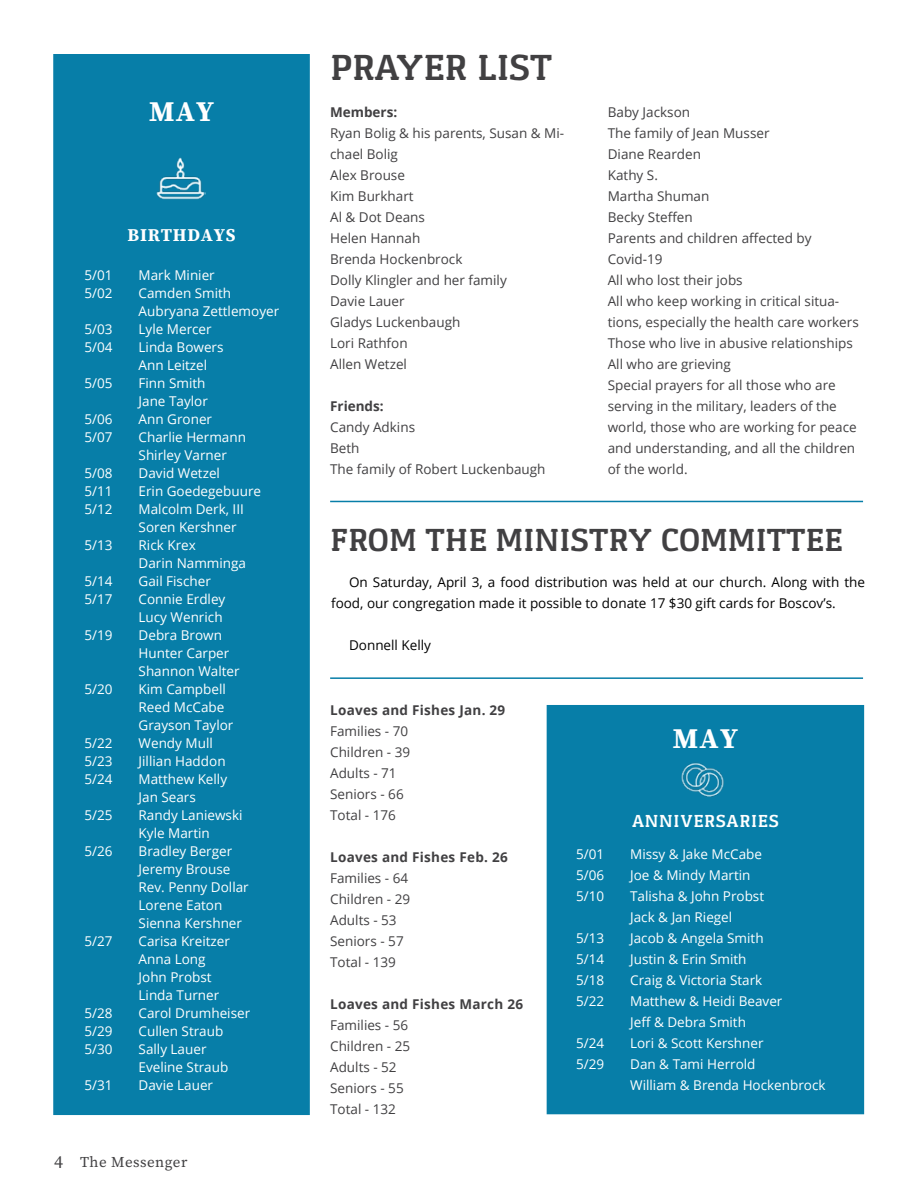
<style>
.page{position:relative;width:918px;height:1188px;background:#fff}
.page>*{position:absolute;margin:0;border:0;box-sizing:border-box;transform-origin:0 0}
.t1{font:700 37.5px "Gaspar";color:#414042}
.t2{font:700 33px "Gaspar";color:#414042}
.t3{font:700 28.5px "Source Serif Pro";letter-spacing:.04em;color:#fff}
.t4{font:700 18px "Gaspar";letter-spacing:.04em;color:#fff}
.t5{font:700 18px "Source Serif Pro";letter-spacing:.04em;color:#fff}
.t6{font:15px "Source Serif Pro";letter-spacing:.03em;color:#414042}
.t7{font:13.5px/18px "Open Sans";color:#fff}
.t8{font:13.5px/21px "Open Sans";color:#414042}
.t9{font:13.5px/21px "Open Sans";color:#000}
.t10{font:700 13.5px "Open Sans";letter-spacing:.02em;color:#414042}
.t11{font:700 13.5px "Open Sans";color:#414042}
.s1{font-size:18px}
</style>
<div class="page">
<hr style="left:330px;top:501px;width:533px;height:1px;background:#077ea8">
<div style="left:53px;top:54px;width:257px;height:1061px;background:#077ea8;border:2px solid #077ea8"></div>
<img style="left:156px;top:157px;width:50px;height:43px">
<hr style="left:330px;top:677px;width:533px;height:2px;background:#077ea8">
<div style="left:547px;top:705px;width:317px;height:409px;background:#077ea8"></div>
<img style="left:681px;top:762px;width:43px;height:35px">
<h3 class="t3" style="left:149px;top:91px;width:66px">MAY</h3>
<h3 class="t5" style="left:128px;top:222px;width:109px">BIRTHDAYS</h3>
<p class="t7" style="left:85px;top:266px;width:30px">5/01</p>
<p class="t7" style="left:139px;top:266px;width:78px">Mark Minier</p>
<p class="t7" style="left:85px;top:284px;width:30px">5/02</p>
<p class="t7" style="left:139px;top:284px;width:142px">Camden Smith<br>Aubryana Zettlemoyer</p>
<p class="t7" style="left:85px;top:320px;width:30px">5/03</p>
<p class="t7" style="left:139px;top:320px;width:75px">Lyle Mercer</p>
<p class="t7" style="left:85px;top:338px;width:30px">5/04</p>
<p class="t7" style="left:139px;top:338px;width:86px">Linda Bowers<br>Ann Leitzel</p>
<p class="t7" style="left:85px;top:374px;width:30px">5/05</p>
<p class="t7" style="left:139px;top:374px;width:71px">Finn Smith<br>Jane Taylor</p>
<p class="t7" style="left:85px;top:410px;width:30px">5/06</p>
<p class="t7" style="left:139px;top:410px;width:75px">Ann Groner</p>
<p class="t7" style="left:85px;top:428px;width:30px">5/07</p>
<p class="t7" style="left:139px;top:428px;width:109px">Charlie Hermann<br>Shirley Varner</p>
<p class="t7" style="left:85px;top:464px;width:30px">5/08</p>
<p class="t7" style="left:139px;top:464px;width:83px">David Wetzel</p>
<p class="t7" style="left:85px;top:482px;width:30px">5/11</p>
<p class="t7" style="left:139px;top:482px;width:124px">Erin Goedegebuure</p>
<p class="t7" style="left:85px;top:500px;width:30px">5/12</p>
<p class="t7" style="left:139px;top:500px;width:107px">Malcolm Derk, III<br>Soren Kershner</p>
<p class="t7" style="left:85px;top:536px;width:30px">5/13</p>
<p class="t7" style="left:139px;top:536px;width:109px">Rick Krex<br>Darin Namminga</p>
<p class="t7" style="left:85px;top:572px;width:30px">5/14</p>
<p class="t7" style="left:139px;top:572px;width:74px">Gail Fischer</p>
<p class="t7" style="left:85px;top:590px;width:30px">5/17</p>
<p class="t7" style="left:139px;top:590px;width:88px">Connie Erdley<br>Lucy Wenrich</p>
<p class="t7" style="left:85px;top:626px;width:30px">5/19</p>
<p class="t7" style="left:139px;top:626px;width:103px">Debra Brown<br>Hunter Carper<br>Shannon Walter</p>
<p class="t7" style="left:85px;top:680px;width:30px">5/20</p>
<p class="t7" style="left:139px;top:680px;width:96px">Kim Campbell<br>Reed McCabe<br>Grayson Taylor</p>
<p class="t7" style="left:85px;top:733px;width:30px">5/22</p>
<p class="t7" style="left:139px;top:733px;width:76px">Wendy Mull</p>
<p class="t7" style="left:85px;top:751px;width:30px">5/23</p>
<p class="t7" style="left:139px;top:751px;width:89px">Jillian Haddon</p>
<p class="t7" style="left:85px;top:769px;width:30px">5/24</p>
<p class="t7" style="left:139px;top:769px;width:90px">Matthew Kelly<br>Jan Sears</p>
<p class="t7" style="left:85px;top:805px;width:30px">5/25</p>
<p class="t7" style="left:139px;top:805px;width:105px">Randy Laniewski<br>Kyle Martin</p>
<p class="t7" style="left:85px;top:841px;width:30px">5/26</p>
<p class="t7" style="left:139px;top:841px;width:112px">Bradley Berger<br>Jeremy Brouse<br>Rev. Penny Dollar<br>Lorene Eaton<br>Sienna Kershner</p>
<p class="t7" style="left:85px;top:931px;width:30px">5/27</p>
<p class="t7" style="left:139px;top:931px;width:93px">Carisa Kreitzer<br>Anna Long<br>John Probst<br>Linda Turner</p>
<p class="t7" style="left:85px;top:1003px;width:30px">5/28</p>
<p class="t7" style="left:139px;top:1003px;width:113px">Carol Drumheiser</p>
<p class="t7" style="left:85px;top:1021px;width:30px">5/29</p>
<p class="t7" style="left:139px;top:1021px;width:86px">Cullen Straub</p>
<p class="t7" style="left:85px;top:1039px;width:30px">5/30</p>
<p class="t7" style="left:139px;top:1039px;width:91px">Sally Lauer<br>Eveline Straub</p>
<p class="t7" style="left:85px;top:1075px;width:30px">5/31</p>
<p class="t7" style="left:139px;top:1075px;width:76px">Davie Lauer</p>
<p class="t6" style="left:54px;top:1152px;width:135px"><span class="s1">4</span> The Messenger</p>
<h1 class="t1" style="left:330px;top:47px;width:224px">PRAYER LIST</h1>
<p class="t11" style="left:330px;top:102px;width:69px">Members:</p>
<p class="t8" style="left:330px;top:122px;width:236px">Ryan Bolig &amp; his parents, Susan &amp; Mi&shy;chael Bolig<br>Alex Brouse<br>Kim Burkhart<br>Al &amp; Dot Deans<br>Helen Hannah<br>Brenda Hockenbrock<br>Dolly Klingler and her family<br>Davie Lauer<br>Gladys Luckenbaugh<br>Lori Rathfon<br>Allen Wetzel</p>
<p class="t11" style="left:330px;top:396px;width:55px">Friends:</p>
<p class="t8" style="left:330px;top:416px;width:217px">Candy Adkins<br>Beth<br>The family of Robert Luckenbaugh</p>
<p class="t8" style="left:608px;top:101px;width:253px">Baby Jackson<br>The family of Jean Musser<br>Diane Rearden<br>Kathy S.<br>Martha Shuman<br>Becky Steffen<br>Parents and children affected by<br>Covid-19<br>All who lost their jobs<br>All who keep working in critical situa&shy;tions, especially the health care workers<br>Those who live in abusive relationships<br>All who are grieving<br>Special prayers for all those who are serving in the military, leaders of the world, those who are working for peace and understanding, and all the children of the world.</p>
<h2 class="t2" style="left:330px;top:521px;width:514px">FROM THE MINISTRY COMMITTEE</h2>
<p class="t9" style="left:331px;top:571px;width:536px;text-indent:18px">On Saturday, April 3, a food distribution was held at our church. Along with the food, our congregation made it possible to donate 17 $30 gift cards for Boscov’s.</p>
<p class="t9" style="left:349px;top:634px;width:83px">Donnell Kelly</p>
<p class="t10" style="left:330px;top:701px;width:177px">Loaves and Fishes Jan. 29</p>
<p class="t8" style="left:330px;top:721px;width:82px">Families - 70<br>Children - 39<br>Adults - 71<br>Seniors - 66<br>Total - 176</p>
<p class="t10" style="left:330px;top:848px;width:179px">Loaves and Fishes Feb. 26</p>
<p class="t8" style="left:330px;top:868px;width:82px">Families - 64<br>Children - 29<br>Adults - 53<br>Seniors - 57<br>Total - 139</p>
<p class="t10" style="left:330px;top:995px;width:194px">Loaves and Fishes March 26</p>
<p class="t8" style="left:330px;top:1015px;width:82px">Families - 56<br>Children - 25<br>Adults - 52<br>Seniors - 55<br>Total - 132</p>
<h3 class="t3" style="left:673px;top:719px;width:66px">MAY</h3>
<h3 class="t4" style="left:632px;top:811px;width:148px">ANNIVERSARIES</h3>
<p class="t7" style="left:576px;top:845px;width:30px">5/01</p>
<p class="t7" style="left:630px;top:845px;width:133px">Missy &amp; Jake McCabe</p>
<p class="t7" style="left:576px;top:866px;width:30px">5/06</p>
<p class="t7" style="left:630px;top:866px;width:122px">Joe &amp; Mindy Martin</p>
<p class="t7" style="left:576px;top:887px;width:30px">5/10</p>
<p class="t7" style="left:630px;top:885px;width:136px;line-height:21px">Talisha &amp; John Probst<br>Jack &amp; Jan Riegel</p>
<p class="t7" style="left:576px;top:929px;width:30px">5/13</p>
<p class="t7" style="left:630px;top:929px;width:135px">Jacob &amp; Angela Smith</p>
<p class="t7" style="left:576px;top:950px;width:30px">5/14</p>
<p class="t7" style="left:630px;top:950px;width:118px">Justin &amp; Erin Smith</p>
<p class="t7" style="left:576px;top:971px;width:30px">5/18</p>
<p class="t7" style="left:630px;top:971px;width:134px">Craig &amp; Victoria Stark</p>
<p class="t7" style="left:576px;top:992px;width:30px">5/22</p>
<p class="t7" style="left:630px;top:990px;width:154px;line-height:21px">Matthew &amp; Heidi Beaver<br>Jeff &amp; Debra Smith</p>
<p class="t7" style="left:576px;top:1034px;width:30px">5/24</p>
<p class="t7" style="left:630px;top:1034px;width:135px">Lori &amp; Scott Kershner</p>
<p class="t7" style="left:576px;top:1055px;width:30px">5/29</p>
<p class="t7" style="left:630px;top:1053px;width:197px;line-height:21px">Dan &amp; Tami Herrold<br>William &amp; Brenda Hockenbrock</p>
</div>
